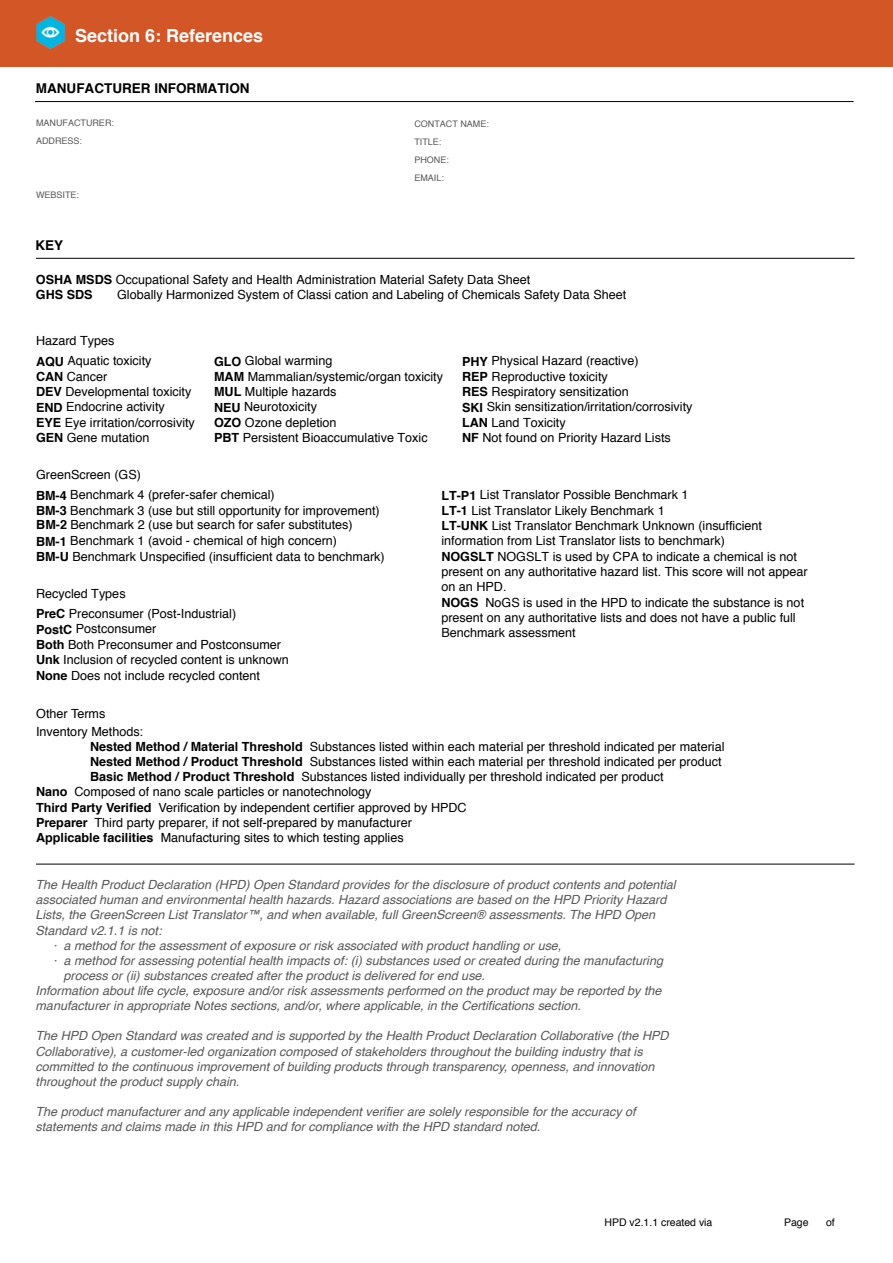
<style>
.page{position:relative;width:893px;height:1263px;background:#fff}
.page>*{position:absolute;margin:0;border:0;box-sizing:border-box;transform-origin:0 0}
.t1{font:700 18px "Helvetica";color:#fff}
.t2{font:700 13.5px "Helvetica";color:#000}
.t3{font:12.6px/15.5px "Helvetica";color:#000}
.t4{font:italic 12.6px/15.1px "Helvetica";color:#57585a}
.t5{font:10.5px "Helvetica";color:#000}
.t6{font:9px/18px "Helvetica";color:#57585a}
.s1{font-weight:700}
</style>
<div class="page">
<hr style="left:36px;top:258px;width:819px;height:1px;background:#000">
<div style="left:0;top:0;width:893px;height:67px;background:#d35627"></div>
<img style="left:36px;top:17px;width:29px;height:32px">
<hr style="left:36px;top:864px;width:819px;height:1px;background:#000">
<hr style="left:35px;top:101px;width:819px;height:1px;background:#000">
<h1 class="t1" style="left:75px;top:21px;width:190px">Section 6: References</h1>
<p class="t2" style="left:36px;top:78px;width:215px">MANUFACTURER INFORMATION</p>
<p class="t6" style="left:36px;top:114px;width:79px">MANUFACTURER:<br>ADDRESS:</p>
<p class="t6" style="left:36px;top:186px;width:45px">WEBSITE:</p>
<p class="t6" style="left:414px;top:116px;width:76px">CONTACT NAME:<br>TITLE:<br>PHONE:<br>EMAIL:</p>
<p class="t2" style="left:35px;top:234px;width:29px">KEY</p>
<p class="t3" style="left:36px;top:272px;width:496px"><span class="s1">OSHA MSDS</span> Occupational Safety and Health Administration Material Safety Data Sheet<br><span class="s1">GHS SDS</span></p>
<p class="t3" style="left:117px;top:287px;width:511px">Globally Harmonized System of Classi cation and Labeling of Chemicals Safety Data Sheet</p>
<p class="t3" style="left:36px;top:331px;width:117px;line-height:20px">Hazard Types<br><span class="s1">AQU</span> Aquatic toxicity</p>
<p class="t3" style="left:36px;top:369px;width:160px"><span class="s1">CAN</span> Cancer<br><span class="s1">DEV</span> Developmental toxicity<br><span class="s1">END</span> Endocrine activity<br><span class="s1">EYE</span> Eye irritation/corrosivity<br><span class="s1">GEN</span> Gene mutation</p>
<p class="t3" style="left:214px;top:353px;width:230px"><span class="s1">GLO</span> Global warming<br><span class="s1">MAM</span> Mammalian/systemic/organ toxicity<br><span class="s1">MUL</span> Multiple hazards<br><span class="s1">NEU</span> Neurotoxicity<br><span class="s1">OZO</span> Ozone depletion<br><span class="s1">PBT</span> Persistent Bioaccumulative Toxic</p>
<p class="t3" style="left:462px;top:353px;width:232px"><span class="s1">PHY</span> Physical Hazard (reactive)<br><span class="s1">REP</span> Reproductive toxicity<br><span class="s1">RES</span> Respiratory sensitization<br><span class="s1">SKI</span> Skin sensitization/irritation/corrosivity<br><span class="s1">LAN</span> Land Toxicity<br><span class="s1">NF</span> Not found on Priority Hazard Lists</p>
<p class="t3" style="left:36px;top:465px;width:240px;line-height:20px">GreenScreen (GS)<br><span class="s1">BM-4</span> Benchmark 4 (prefer-safer chemical)</p>
<p class="t3" style="left:36px;top:503px;width:345px;line-height:14.4px"><span class="s1">BM-3</span> Benchmark 3 (use but still opportunity for improvement)<br><span class="s1">BM-2</span> Benchmark 2 (use but search for safer substitutes)</p>
<p class="t3" style="left:36px;top:534px;width:350px"><span class="s1">BM-1</span> Benchmark 1 (avoid - chemical of high concern)<br><span class="s1">BM-U</span> Benchmark Unspecified (insufficient data to benchmark)</p>
<p class="t3" style="left:441px;top:488px;width:368px"><span class="s1">LT-P1</span> List Translator Possible Benchmark 1<br><span class="s1">LT-1</span> List Translator Likely Benchmark 1<br><span class="s1">LT-UNK</span> List Translator Benchmark Unknown (insufficient information from List Translator lists to benchmark)<br><span class="s1">NOGSLT</span> NOGSLT is used by CPA to indicate a chemical is not present on any authoritative hazard list. This score will not appear on an HPD.<br><span class="s1">NOGS</span> NoGS is used in the HPD to indicate the substance is not present on any authoritative lists and does not have a public full Benchmark assessment</p>
<p class="t3" style="left:36px;top:584px;width:202px;line-height:20px">Recycled Types<br><span class="s1">PreC</span> Preconsumer (Post-Industrial)</p>
<p class="t3" style="left:36px;top:622px;width:254px"><span class="s1">PostC</span> Postconsumer<br><span class="s1">Both</span> Both Preconsumer and Postconsumer <span class="s1">Unk</span> Inclusion of recycled content is unknown <span class="s1">None</span> Does not include recycled content</p>
<p class="t3" style="left:36px;top:706px;width:71px">Other Terms</p>
<p class="t3" style="left:36px;top:724px;width:109px">Inventory Methods:</p>
<p class="t3" style="left:90px;top:739px;width:636px"><span class="s1">Nested Method / Material Threshold</span> Substances listed within each material per threshold indicated per material</p>
<p class="t3" style="left:90px;top:754px;width:633px"><span class="s1">Nested Method / Product Threshold</span> Substances listed within each material per threshold indicated per product</p>
<p class="t3" style="left:90px;top:769px;width:575px"><span class="s1">Basic Method / Product Threshold</span> Substances listed individually per threshold indicated per product</p>
<p class="t3" style="left:36px;top:785px;width:337px"><span class="s1">Nano</span> Composed of nano scale particles or nanotechnology</p>
<p class="t3" style="left:36px;top:800px;width:432px"><span class="s1">Third Party Verified</span> Verification by independent certifier approved by HPDC</p>
<p class="t3" style="left:36px;top:815px;width:377px"><span class="s1">Preparer</span> Third party preparer, if not self-prepared by manufacturer</p>
<p class="t3" style="left:36px;top:830px;width:369px"><span class="s1">Applicable facilities</span> Manufacturing sites to which testing applies</p>
<p class="t4" style="left:35px;top:877px;width:642px">The Health Product Declaration (HPD) Open Standard provides for the disclosure of product contents and potential</p>
<p class="t4" style="left:35px;top:892px;width:632px">associated human and environmental health hazards. Hazard associations are based on the HPD Priority Hazard</p>
<p class="t4" style="left:35px;top:908px;width:621px">Lists, the GreenScreen List Translator™, and when available, full GreenScreen® assessments. The HPD Open</p>
<p class="t4" style="left:35px;top:923px;width:128px">Standard v2.1.1 is not:</p>
<p class="t4" style="left:53px;top:938px;width:510px">· a method for the assessment of exposure or risk associated with product handling or use,</p>
<p class="t4" style="left:53px;top:953px;width:611px">· a method for assessing potential health impacts of: (i) substances used or created during the manufacturing</p>
<p class="t4" style="left:64px;top:968px;width:423px">process or (ii) substances created after the product is delivered for end use.</p>
<p class="t4" style="left:35px;top:983px;width:628px">Information about life cycle, exposure and/or risk assessments performed on the product may be reported by the</p>
<p class="t4" style="left:35px;top:998px;width:547px">manufacturer in appropriate Notes sections, and/or, where applicable, in the Certifications section.</p>
<p class="t4" style="left:35px;top:1029px;width:635px">The HPD Open Standard was created and is supported by the Health Product Declaration Collaborative (the HPD Collaborative), a customer-led organization composed of stakeholders throughout the building industry that is committed to the continuous improvement of building products through transparency, openness, and innovation throughout the product supply chain.</p>
<p class="t4" style="left:35px;top:1104px;width:602px">The product manufacturer and any applicable independent verifier are solely responsible for the accuracy of statements and claims made in this HPD and for compliance with the HPD standard noted.</p>
<p class="t5" style="left:604px;top:1214px;width:109px">HPD v2.1.1 created via</p>
<p class="t5" style="left:784px;top:1214px;width:26px">Page</p>
<p class="t5" style="left:826px;top:1214px;width:10px">of</p>
</div>
